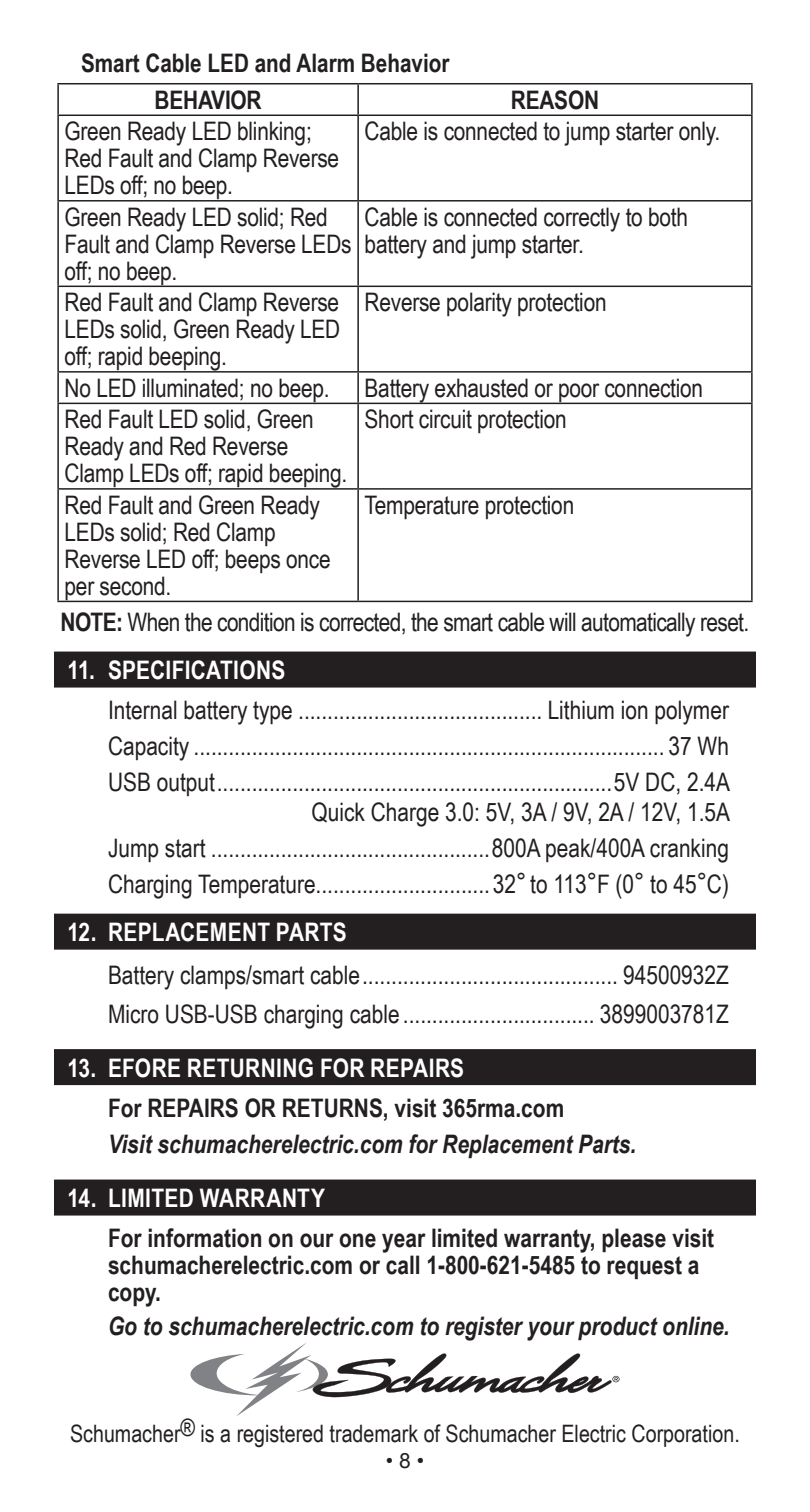
<style>
.page{position:relative;width:810px;height:1512px;background:#fff}
.page>*{position:absolute;margin:0;border:0;box-sizing:border-box;transform-origin:0 0}
.Table_Body_Text{font:25.5px/27px "Arial Narrow";letter-spacing:-.01em;color:#231f20}
.Specs_small{font:25.5px/36px "Arial Narrow";color:#231f20}
.centered{font:700 25.5px/27px "Arial Narrow";color:#231f20}
.centered-2{font:italic 700 25.5px "Arial Narrow";color:#231f20}
.t1{font:700 25.5px "Arial Narrow";letter-spacing:.015em;color:#fff}
.Table_Body_Text-2{font:700 25.5px "Arial Narrow";color:#231f20}
.t2{font:24px "Arial Narrow";color:#231f20}
.t3{font:21px "Arial";color:#231f20}
.s1{font-weight:700}
</style>
<div class="page">
<div style="left:54px;top:652px;width:702px;height:36px;background:#231f20"></div>
<hr style="left:57px;top:84px;width:2px;height:31px;background:#231f20">
<hr style="left:57px;top:116px;width:2px;height:84px;background:#231f20">
<hr style="left:57px;top:202px;width:2px;height:84px;background:#231f20">
<hr style="left:57px;top:287px;width:2px;height:84px;background:#231f20">
<hr style="left:751px;top:84px;width:2px;height:31px;background:#231f20">
<hr style="left:751px;top:116px;width:2px;height:84px;background:#231f20">
<hr style="left:751px;top:202px;width:2px;height:84px;background:#231f20">
<hr style="left:751px;top:287px;width:2px;height:84px;background:#231f20">
<hr style="left:357px;top:84px;width:2px;height:31px;background:#231f20">
<hr style="left:357px;top:116px;width:2px;height:84px;background:#231f20">
<hr style="left:357px;top:202px;width:2px;height:84px;background:#231f20">
<hr style="left:357px;top:287px;width:2px;height:84px;background:#231f20">
<hr style="left:357px;top:373px;width:2px;height:30px;background:#231f20">
<hr style="left:357px;top:404px;width:2px;height:84px;background:#231f20">
<hr style="left:357px;top:490px;width:2px;height:111px;background:#231f20">
<hr style="left:57px;top:83px;width:301px;height:1px;background:#231f20">
<hr style="left:358px;top:83px;width:395px;height:1px;background:#231f20">
<hr style="left:57px;top:115px;width:301px;height:1px;background:#231f20">
<hr style="left:358px;top:115px;width:395px;height:1px;background:#231f20">
<hr style="left:57px;top:200px;width:301px;height:2px;background:#231f20">
<hr style="left:358px;top:200px;width:395px;height:2px;background:#231f20">
<hr style="left:57px;top:286px;width:301px;height:1px;background:#231f20">
<hr style="left:358px;top:286px;width:395px;height:1px;background:#231f20">
<hr style="left:57px;top:371px;width:301px;height:2px;background:#231f20">
<hr style="left:57px;top:373px;width:2px;height:30px;background:#231f20">
<hr style="left:358px;top:371px;width:395px;height:2px;background:#231f20">
<hr style="left:751px;top:373px;width:2px;height:30px;background:#231f20">
<hr style="left:57px;top:403px;width:301px;height:1px;background:#231f20">
<hr style="left:57px;top:404px;width:2px;height:84px;background:#231f20">
<hr style="left:358px;top:403px;width:395px;height:1px;background:#231f20">
<hr style="left:751px;top:404px;width:2px;height:84px;background:#231f20">
<hr style="left:57px;top:488px;width:301px;height:2px;background:#231f20">
<hr style="left:57px;top:490px;width:2px;height:111px;background:#231f20">
<hr style="left:358px;top:488px;width:395px;height:2px;background:#231f20">
<hr style="left:751px;top:490px;width:2px;height:111px;background:#231f20">
<hr style="left:57px;top:601px;width:301px;height:1px;background:#231f20">
<hr style="left:358px;top:601px;width:395px;height:1px;background:#231f20">
<div style="left:54px;top:914px;width:702px;height:36px;background:#231f20"></div>
<div style="left:54px;top:1049px;width:702px;height:36px;background:#231f20"></div>
<div style="left:54px;top:1180px;width:702px;height:36px;background:#231f20"></div>
<svg style="left:190px;top:1342px;width:430px;height:74px"></svg>
<p class="Table_Body_Text-2" style="left:81px;top:44px;width:370px">Smart Cable LED and Alarm Behavior</p>
<p class="Table_Body_Text-2" style="left:155px;top:81px;width:109px">BEHAVIOR</p>
<p class="Table_Body_Text-2" style="left:511px;top:81px;width:90px">REASON</p>
<p class="Table_Body_Text" style="left:65px;top:117px;width:276px">Green Ready LED blinking;<br>Red Fault and Clamp Reverse<br>LEDs off; no beep.</p>
<p class="Table_Body_Text" style="left:365px;top:117px;width:357px">Cable is connected to jump starter only.</p>
<p class="Table_Body_Text" style="left:65px;top:202px;width:289px">Green Ready LED solid; Red<br>Fault and Clamp Reverse LEDs off; no beep.</p>
<p class="Table_Body_Text" style="left:365px;top:202px;width:325px">Cable is connected correctly to both battery and jump starter.</p>
<p class="Table_Body_Text" style="left:65px;top:288px;width:277px;text-align:justify">Red Fault and Clamp Reverse LEDs solid, Green Ready LED off; rapid beeping.</p>
<p class="Table_Body_Text" style="left:365px;top:288px;width:244px">Reverse polarity protection</p>
<p class="Table_Body_Text" style="left:65px;top:373px;width:267px">No LED illuminated; no beep.</p>
<p class="Table_Body_Text" style="left:365px;top:373px;width:340px">Battery exhausted or poor connection</p>
<p class="Table_Body_Text" style="left:65px;top:405px;width:284px">Red Fault LED solid, Green<br>Ready and Red Reverse<br>Clamp LEDs off; rapid beeping.</p>
<p class="Table_Body_Text" style="left:365px;top:405px;width:204px">Short circuit protection</p>
<p class="Table_Body_Text" style="left:65px;top:491px;width:268px">Red Fault and Green Ready<br>LEDs solid; Red Clamp<br>Reverse LED off; beeps once per second.</p>
<p class="Table_Body_Text" style="left:365px;top:491px;width:211px">Temperature protection</p>
<p class="Table_Body_Text" style="left:61px;top:607px;width:690px"><span class="s1">NOTE:</span> When the condition is corrected, the smart cable will automatically reset.</p>
<p class="t1" style="left:68px;top:651px;width:219px">11. SPECIFICATIONS</p>
<p class="Specs_small" style="left:108px;top:691px;width:622px">Internal battery type .......................................... Lithium ion polymer</p>
<p class="Specs_small" style="left:108px;top:727px;width:624px">Capacity ................................................................................. 37 Wh<br>USB output....................................................................5V DC, 2.4A</p>
<p class="Specs_small" style="left:108px;top:793px;width:624px;text-align:right">Quick Charge 3.0: 5V, 3A / 9V, 2A / 12V, 1.5A<br>Jump start ................................................800A peak/400A cranking</p>
<p class="Specs_small" style="left:108px;top:865px;width:623px">Charging Temperature.............................. 32° to 113°F (0° to 45°C)</p>
<p class="t1" style="left:68px;top:913px;width:281px">12. REPLACEMENT PARTS</p>
<p class="Specs_small" style="left:108px;top:956px;width:622px">Battery clamps/smart cable............................................ 94500932Z</p>
<p class="Specs_small" style="left:108px;top:995px;width:622px">Micro USB-USB charging cable ................................. 3899003781Z</p>
<p class="t1" style="left:68px;top:1049px;width:398px">13. EFORE RETURNING FOR REPAIRS</p>
<p class="centered" style="left:108px;top:1093px;width:458px">For REPAIRS OR RETURNS, visit 365rma.com</p>
<p class="centered-2" style="left:108px;top:1125px;width:530px">Visit schumacherelectric.com for Replacement Parts.</p>
<p class="t1" style="left:68px;top:1179px;width:259px">14. LIMITED WARRANTY</p>
<p class="centered" style="left:108px;top:1224px;width:608px">For information on our one year limited warranty, please visit schumacherelectric.com or call 1-800-621-5485 to request a copy.</p>
<p class="centered-2" style="left:108px;top:1307px;width:623px">Go to schumacherelectric.com to register your product online.</p>
<p class="t2" style="left:70px;top:1416px;width:671px">Schumacher® is a registered trademark of Schumacher Electric Corporation.</p>
<p class="t3" style="left:386px;top:1447px;width:40px">• 8 •</p>
</div>
